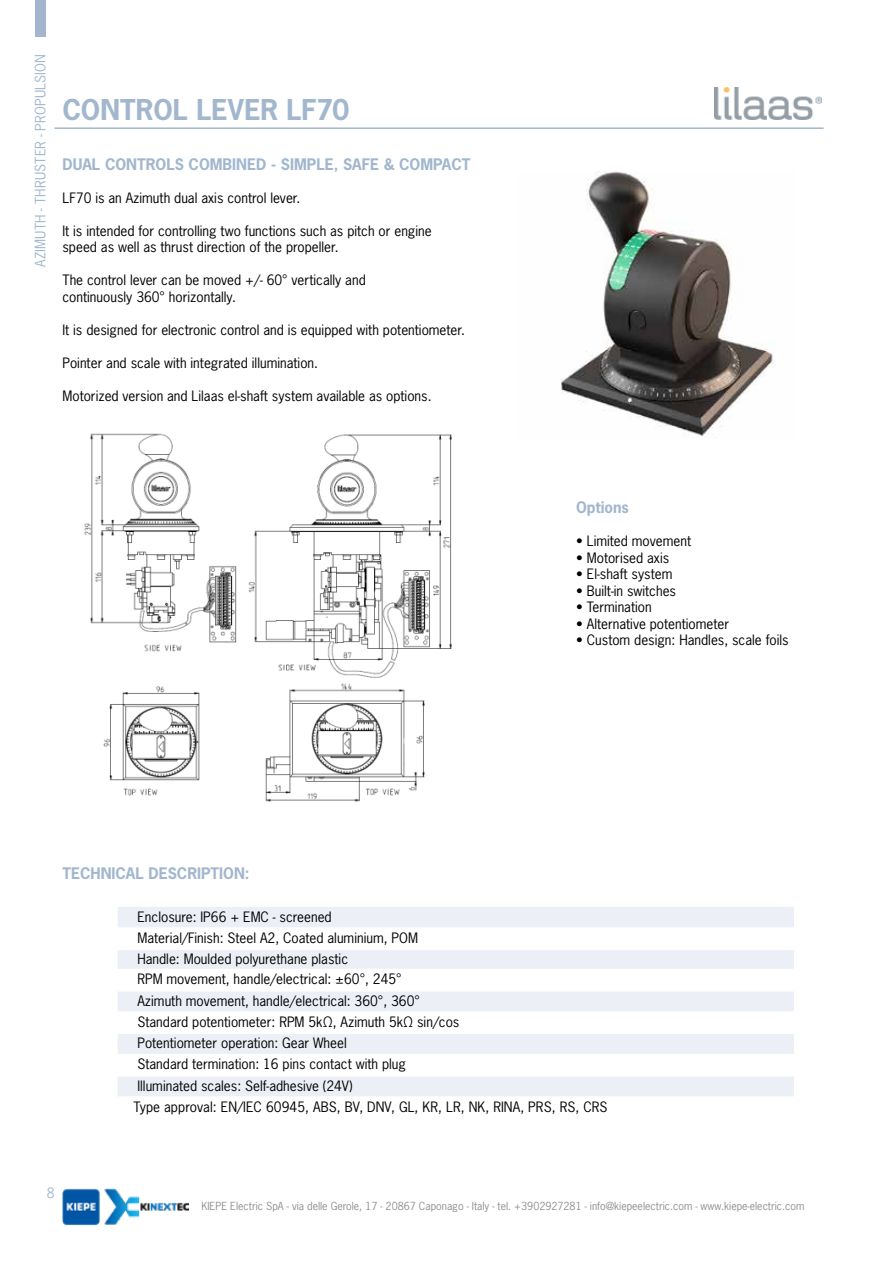
<style>
.page{position:relative;width:893px;height:1263px;background:#fff}
.page>*{position:absolute;margin:0;border:0;box-sizing:border-box;transform-origin:0 0}
.t1{font:700 27px "News Gothic Std";color:#a2b7ce}
.t2{font:700 15px "News Gothic Std";color:#a2b7ce}
.t3{font:13.5px/21.1px "News Gothic Std";color:#000}
.t4{font:13.5px "News Gothic Std";letter-spacing:.015em;color:#a2b7ce}
.t5{font:10.5px "News Gothic Std";color:#909090}
</style>
<div class="page">
<hr style="left:54px;top:127px;width:770px;height:2px;background:#a2b7ce">
<img style="left:561px;top:171px;width:214px;height:267px">
<img style="left:84px;top:433px;width:368px;height:369px">
<svg style="left:118px;top:907px;width:676px;height:189px;fill:#ecf0f6"></svg>
<hr style="left:118px;top:927px;width:676px;height:2px;background:#fff">
<hr style="left:118px;top:949px;width:676px;height:1px;background:#fff">
<hr style="left:118px;top:969px;width:676px;height:1px;background:#fff">
<hr style="left:118px;top:990px;width:676px;height:1px;background:#fff">
<hr style="left:118px;top:1011px;width:676px;height:2px;background:#fff">
<hr style="left:118px;top:1032px;width:676px;height:2px;background:#fff">
<hr style="left:118px;top:1054px;width:676px;height:1px;background:#fff">
<hr style="left:118px;top:1075px;width:676px;height:1px;background:#fff">
<img style="left:63px;top:1188px;width:125px;height:38px">
<div style="left:35px;top:0;width:11px;height:37px;background:#a2b7ce"></div>
<img style="left:714px;top:87px;width:107px;height:33px">
<p class="t4" style="left:32px;top:267px;width:215px;rotate:-90deg">AZIMUTH - THRUSTER - PROPULSION</p>
<h1 class="t1" style="left:63px;top:92px;width:288px">CONTROL LEVER LF70</h1>
<p class="t2" style="left:63px;top:154px;width:409px">DUAL CONTROLS COMBINED - SIMPLE, SAFE &amp; COMPACT</p>
<p class="t3" style="left:63px;top:187px;width:239px">LF70 is an Azimuth dual axis control lever.</p>
<p class="t3" style="left:63px;top:222px;width:371px;line-height:16.5px">It is intended for controlling two functions such as pitch or engine speed as well as thrust direction of the propeller.</p>
<p class="t3" style="left:63px;top:272px;width:305px;line-height:16.5px">The control lever can be moved +/- 60° vertically and continuously 360° horizontally.</p>
<p class="t3" style="left:63px;top:319px;width:404px">It is designed for electronic control and is equipped with potentiometer.</p>
<p class="t3" style="left:63px;top:352px;width:257px">Pointer and scale with integrated illumination.</p>
<p class="t3" style="left:63px;top:385px;width:371px">Motorized version and Lilaas el-shaft system available as options.</p>
<p class="t2" style="left:576px;top:498px;width:54px">Options</p>
<p class="t3" style="left:576px;top:531px;width:116px">• Limited movement</p>
<p class="t3" style="left:576px;top:547px;width:95px">• Motorised axis</p>
<p class="t3" style="left:576px;top:564px;width:98px">• El-shaft system</p>
<p class="t3" style="left:576px;top:580px;width:101px">• Built-in switches</p>
<p class="t3" style="left:576px;top:597px;width:77px">• Termination</p>
<p class="t3" style="left:576px;top:613px;width:154px">• Alternative potentiometer</p>
<p class="t3" style="left:576px;top:630px;width:214px">• Custom design: Handles, scale foils</p>
<p class="t2" style="left:63px;top:864px;width:189px">TECHNICAL DESCRIPTION:</p>
<p class="t3" style="left:133px;top:906px;width:476px">Enclosure: IP66 + EMC - screened<br>Material/Finish: Steel A2, Coated aluminium, POM<br>Handle: Moulded polyurethane plastic<br>RPM movement, handle/electrical: ±60°, 245°<br>Azimuth movement, handle/electrical: 360°, 360°<br>Standard potentiometer: RPM 5kΩ, Azimuth 5kΩ sin/cos<br>Potentiometer operation: Gear Wheel<br>Standard termination: 16 pins contact with plug<br>Illuminated scales: Self-adhesive (24V)<br>Type approval: EN/IEC 60945, ABS, BV, DNV, GL, KR, LR, NK, RINA, PRS, RS, CRS</p>
<p class="t4" style="left:47px;top:1184px;width:9px">8</p>
<p class="t5" style="left:201px;top:1200px;width:605px">KIEPE Electric SpA - via delle Gerole, 17 - 20867 Caponago - Italy - tel. +3902927281 - info@kiepeelectric.com - www.kiepe-electric.com</p>
</div>
